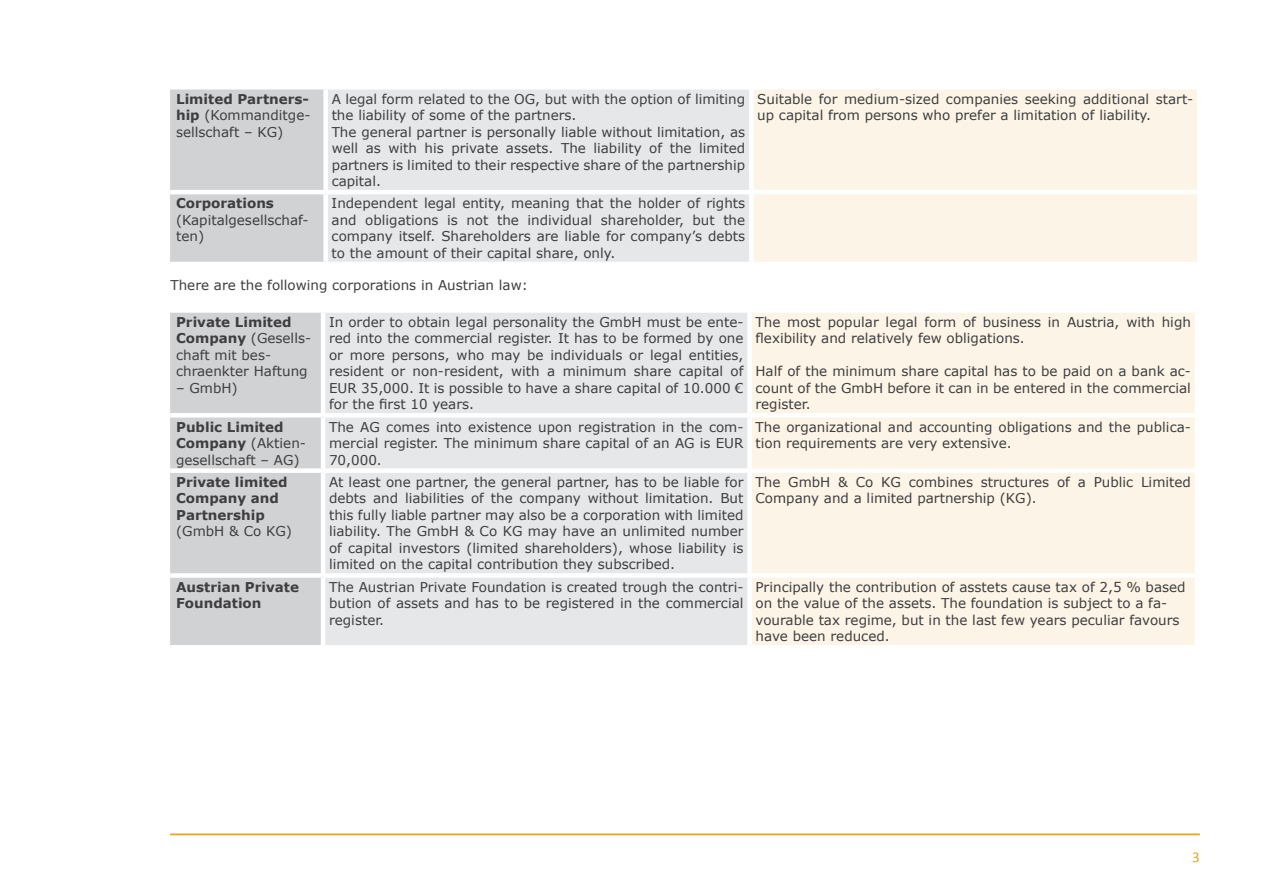
<style>
.page{position:relative;width:1263px;height:893px;background:#fff}
.page>*{position:absolute;margin:0;border:0;box-sizing:border-box;transform-origin:0 0}
.t1{font:15px "Calibri";color:#e9a52c}
.t2{font:13.5px/16.5px "Verdana";color:#3e3e3f}
.t3{font:700 13.5px/16.5px "Verdana";color:#3e3e3f}
.s1{font-weight:700}
</style>
<div class="page">
<hr style="left:170px;top:833px;width:1030px;height:2px;background:#e9a52c">
<div style="left:170px;top:313px;width:151px;height:332px;background:#d1d2d4"></div>
<div style="left:325px;top:313px;width:422px;height:332px;background:#e6e7e9"></div>
<div style="left:752px;top:313px;width:443px;height:332px;background:#fcf4e6"></div>
<div style="left:170px;top:413px;width:153px;height:5px;background:#fff"></div>
<div style="left:323px;top:413px;width:426px;height:5px;background:#fff"></div>
<div style="left:749px;top:413px;width:450px;height:5px;background:#fff"></div>
<div style="left:170px;top:468px;width:153px;height:5px;background:#fff"></div>
<div style="left:323px;top:468px;width:426px;height:5px;background:#fff"></div>
<div style="left:749px;top:468px;width:450px;height:5px;background:#fff"></div>
<div style="left:170px;top:573px;width:153px;height:5px;background:#fff"></div>
<div style="left:323px;top:573px;width:426px;height:5px;background:#fff"></div>
<div style="left:749px;top:573px;width:450px;height:5px;background:#fff"></div>
<div style="left:170px;top:90px;width:153px;height:172px;background:#d1d2d4"></div>
<div style="left:328px;top:90px;width:421px;height:172px;background:#e6e7e9"></div>
<div style="left:753px;top:90px;width:444px;height:172px;background:#fcf4e6"></div>
<hr style="left:170px;top:190px;width:156px;height:4px;background:#fff">
<hr style="left:326px;top:190px;width:425px;height:4px;background:#fff">
<hr style="left:751px;top:190px;width:450px;height:4px;background:#fff">
<p class="t2" style="left:176px;top:90px;width:136px;text-align:justify"><span class="s1">Limited Partners&shy;hip</span> (Kommanditge&shy;sellschaft – KG)</p>
<p class="t2" style="left:332px;top:90px;width:415px">A legal form related to the OG, but with the option of limiting the liability of some of the partners.<br>The general partner is personally liable without limitation, as well as with his private assets. The liability of the limited partners is limited to their respective share of the partnership capital.</p>
<p class="t2" style="left:757px;top:90px;width:437px">Suitable for medium-sized companies seeking additional start&shy;up capital from persons who prefer a limitation of liability.</p>
<p class="t3" style="left:176px;top:195px;width:99px">Corporations</p>
<p class="t2" style="left:176px;top:212px;width:134px">(Kapitalgesellschaf&shy;ten)</p>
<p class="t2" style="left:332px;top:195px;width:415px;text-align:justify">Independent legal entity, meaning that the holder of rights and obligations is not the individual shareholder, but the company itself. Shareholders are liable for company’s debts to the amount of their capital share, only.</p>
<p class="t2" style="left:170px;top:277px;width:359px">There are the following corporations in Austrian law:</p>
<p class="t2" style="left:176px;top:313px;width:137px"><span class="s1">Private Limited<br>Company</span> (Gesells&shy;chaft mit bes&shy;chraenkter Haftung</p>
<p class="t2" style="left:176px;top:379px;width:63px">– GmbH)</p>
<p class="t2" style="left:329px;top:313px;width:416px;text-align:justify">In order to obtain legal personality the GmbH must be ente&shy;red into the commercial register. It has to be formed by one or more persons, who may be individuals or legal entities, resident or non-resident, with a minimum share capital of EUR 35,000. It is possible to have a share capital of 10.000 € for the first 10 years.</p>
<p class="t2" style="left:755px;top:313px;width:437px">The most popular legal form of business in Austria, with high flexibility and relatively few obligations.</p>
<p class="t2" style="left:755px;top:363px;width:437px;text-align:justify">Half of the minimum share capital has to be paid on a bank ac&shy;count of the GmbH before it can in be entered in the commercial register.</p>
<p class="t2" style="left:176px;top:418px;width:131px"><span class="s1">Public Limited<br>Company</span> (Aktien&shy;gesellschaft – AG)</p>
<p class="t2" style="left:329px;top:418px;width:416px;text-align:justify">The AG comes into existence upon registration in the com&shy;mercial register. The minimum share capital of an AG is EUR 70,000.</p>
<p class="t2" style="left:755px;top:418px;width:437px">The organizational and accounting obligations and the publica&shy;tion requirements are very extensive.</p>
<p class="t3" style="left:176px;top:473px;width:113px">Private limited<br>Company and<br>Partnership</p>
<p class="t2" style="left:176px;top:523px;width:117px">(GmbH &amp; Co KG)</p>
<p class="t2" style="left:329px;top:474px;width:416px;text-align:justify">At least one partner, the general partner, has to be liable for debts and liabilities of the company without limitation. But this fully liable partner may also be a corporation with limited liability. The GmbH &amp; Co KG may have an unlimited number of capital investors (limited shareholders), whose liability is limited on the capital contribution they subscribed.</p>
<p class="t2" style="left:755px;top:474px;width:437px">The GmbH &amp; Co KG combines structures of a Public Limited<br>Company and a limited partnership (KG).</p>
<p class="t3" style="left:176px;top:578px;width:124px">Austrian Private<br>Foundation</p>
<p class="t2" style="left:329px;top:578px;width:416px;text-align:justify">The Austrian Private Foundation is created trough the contri&shy;bution of assets and has to be registered in the commercial register.</p>
<p class="t2" style="left:755px;top:578px;width:432px">Principally the contribution of asstets cause tax of 2,5 % based on the value of the assets. The foundation is subject to a fa&shy;vourable tax regime, but in the last few years peculiar favours have been reduced.</p>
<p class="t1" style="left:1192px;top:847px;width:9px">3</p>
</div>
